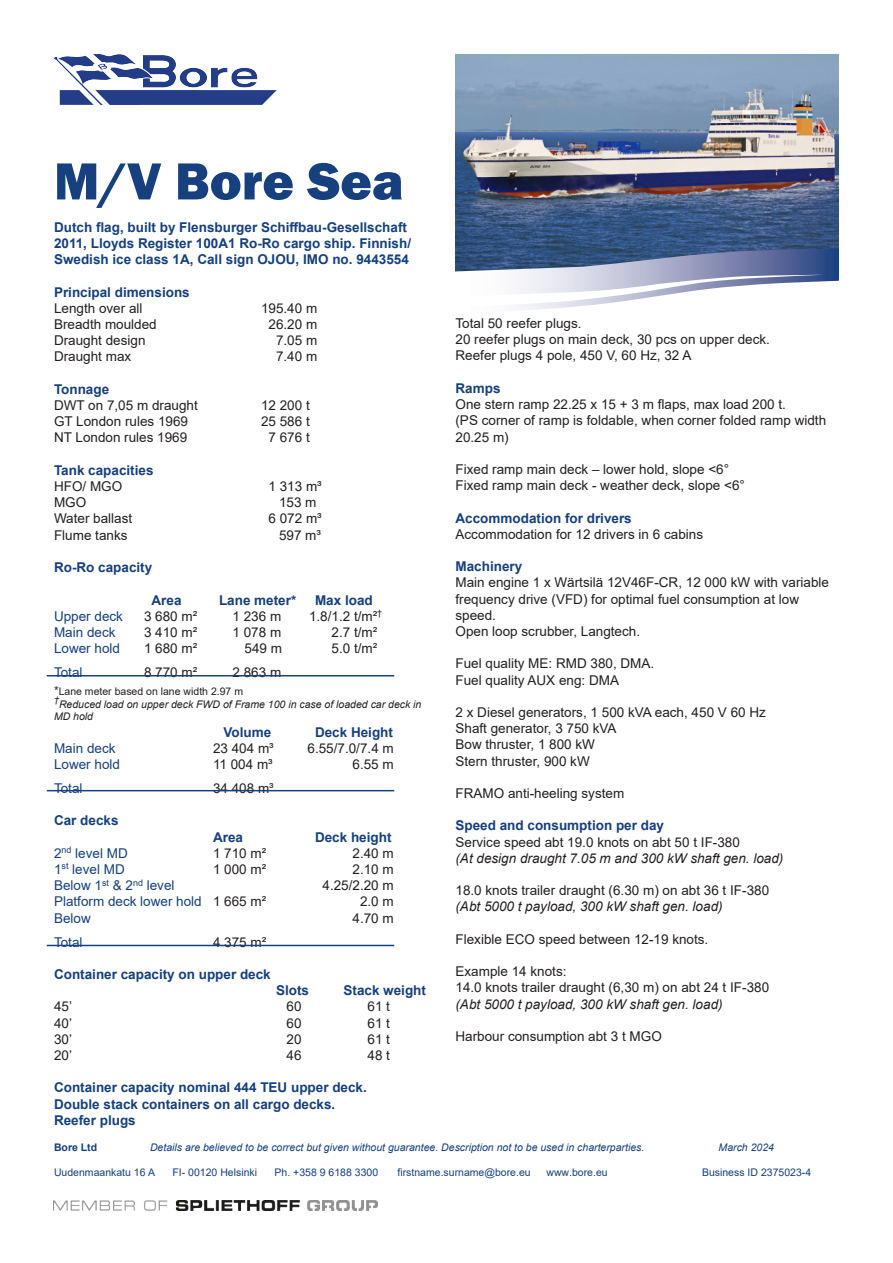
<style>
.page{position:relative;width:893px;height:1263px;background:#fff}
.page>*{position:absolute;margin:0;border:0;box-sizing:border-box;transform-origin:0 0}
.t1{font:800 54px "Franklin Gothic";color:#16407e}
.t2{font:13.5px/16.2px "Arial";color:#231f20}
.t3{font:700 13.5px/16.2px "Arial";color:#16407e}
.t4{font:13.5px "Arial";color:#16407e}
.t5{font:italic 13.5px "Arial";color:#231f20}
.t6{font:10.5px "Arial";color:#16407e}
.t7{font:italic 10.5px "Arial";color:#16407e}
.t8{font:italic 10.5px/12.6px "Arial";color:#231f20}
.t9{font:10.5px "Arial";color:#231f20}
.t10{font:700 10.5px "Arial";color:#16407e}
.s1{font-size:12px}
.s2{color:#231f20}
</style>
<div class="page">
<img style="left:54px;top:54px;width:223px;height:50px">
<img style="left:455px;top:54px;width:384px;height:195px">
<hr style="left:47px;top:675px;width:347px;height:1px;background:#16407e">
<img style="left:455px;top:249px;width:384px;height:61px">
<hr style="left:47px;top:790px;width:347px;height:1px;background:#16407e">
<hr style="left:47px;top:945px;width:347px;height:1px;background:#16407e">
<img style="left:53px;top:1200px;width:324px;height:10px">
<p class="t1" style="left:54px;top:146px;width:351px">M/V Bore Sea</p>
<p class="t3" style="left:54px;top:219px;width:359px">Dutch flag, built by Flensburger Schiffbau-Gesellschaft<br>2011, Lloyds Register 100A1 Ro-Ro cargo ship. Finnish/<br>Swedish ice class 1A, Call sign OJOU, IMO no. 9443554</p>
<p class="t3" style="left:54px;top:284px;width:137px">Principal dimensions</p>
<p class="t2" style="left:54px;top:300px;width:90px">Length over all</p>
<p class="t2" style="left:261px;top:300px;width:58px">195.40 m</p>
<p class="t2" style="left:54px;top:316px;width:104px">Breadth moulded</p>
<p class="t2" style="left:269px;top:316px;width:50px">26.20 m</p>
<p class="t2" style="left:54px;top:332px;width:93px">Draught design</p>
<p class="t2" style="left:276px;top:332px;width:43px">7.05 m</p>
<p class="t2" style="left:54px;top:349px;width:79px">Draught max</p>
<p class="t2" style="left:276px;top:349px;width:43px">7.40 m</p>
<p class="t3" style="left:54px;top:381px;width:57px">Tonnage</p>
<p class="t2" style="left:54px;top:397px;width:145px">DWT on 7,05 m draught</p>
<p class="t2" style="left:261px;top:397px;width:50px">12 200 t</p>
<p class="t2" style="left:54px;top:413px;width:136px">GT London rules 1969</p>
<p class="t2" style="left:261px;top:413px;width:50px">25 586 t</p>
<p class="t2" style="left:54px;top:430px;width:135px">NT London rules 1969</p>
<p class="t2" style="left:269px;top:430px;width:43px">7 676 t</p>
<p class="t3" style="left:54px;top:462px;width:101px">Tank capacities</p>
<p class="t2" style="left:54px;top:478px;width:70px">HFO/ MGO</p>
<p class="t2" style="left:269px;top:478px;width:55px">1 313 m³</p>
<p class="t2" style="left:54px;top:494px;width:34px">MGO</p>
<p class="t2" style="left:279px;top:494px;width:39px">153 m</p>
<p class="t2" style="left:54px;top:511px;width:80px">Water ballast</p>
<p class="t2" style="left:269px;top:511px;width:55px">6 072 m³</p>
<p class="t2" style="left:54px;top:527px;width:75px">Flume tanks</p>
<p class="t2" style="left:279px;top:527px;width:44px">597 m³</p>
<p class="t3" style="left:54px;top:559px;width:100px">Ro-Ro capacity</p>
<p class="t3" style="left:152px;top:592px;width:32px">Area</p>
<p class="t3" style="left:219px;top:592px;width:79px">Lane meter*</p>
<p class="t3" style="left:315px;top:592px;width:59px">Max load</p>
<p class="t4" style="left:54px;top:607px;width:71px">Upper deck</p>
<p class="t2" style="left:144px;top:608px;width:55px">3 680 m²</p>
<p class="t2" style="left:233px;top:608px;width:50px">1 236 m</p>
<p class="t2" style="left:309px;top:608px;width:75px">1.8/1.2 t/m²<sup>†</sup></p>
<p class="t4" style="left:54px;top:623px;width:63px">Main deck</p>
<p class="t2" style="left:144px;top:624px;width:55px">3 410 m²</p>
<p class="t2" style="left:233px;top:624px;width:50px">1 078 m</p>
<p class="t2" style="left:332px;top:624px;width:47px">2.7 t/m²</p>
<p class="t4" style="left:54px;top:639px;width:68px">Lower hold</p>
<p class="t2" style="left:144px;top:640px;width:55px">1 680 m²</p>
<p class="t2" style="left:244px;top:640px;width:39px">549 m</p>
<p class="t2" style="left:331px;top:640px;width:47px">5.0 t/m²</p>
<p class="t4" style="left:54px;top:663px;width:30px">Total</p>
<p class="t2" style="left:144px;top:664px;width:55px">8 770 m²</p>
<p class="t2" style="left:233px;top:664px;width:50px">2 863 m</p>
<p class="t9" style="left:54px;top:684px;width:191px"><span class="s1">*</span>Lane meter based on lane width 2.97 m</p>
<p class="t8" style="left:54px;top:698px;width:369px"><sup>†</sup>Reduced load on upper deck FWD of Frame 100 in case of loaded car deck in<br>MD hold</p>
<p class="t3" style="left:224px;top:724px;width:49px">Volume</p>
<p class="t3" style="left:315px;top:724px;width:80px">Deck Height</p>
<p class="t4" style="left:54px;top:739px;width:63px">Main deck</p>
<p class="t2" style="left:213px;top:740px;width:62px">23 404 m³</p>
<p class="t2" style="left:307px;top:740px;width:88px">6.55/7.0/7.4 m</p>
<p class="t4" style="left:54px;top:755px;width:68px">Lower hold</p>
<p class="t2" style="left:213px;top:756px;width:61px">11 004 m³</p>
<p class="t2" style="left:352px;top:756px;width:43px">6.55 m</p>
<p class="t4" style="left:54px;top:779px;width:30px">Total</p>
<p class="t2" style="left:213px;top:780px;width:62px">34 408 m³</p>
<p class="t3" style="left:54px;top:813px;width:66px">Car decks</p>
<p class="t3" style="left:213px;top:829px;width:32px">Area</p>
<p class="t3" style="left:315px;top:829px;width:78px">Deck height</p>
<p class="t4" style="left:54px;top:844px;width:75px">2<sup>nd</sup> level MD</p>
<p class="t2" style="left:213px;top:845px;width:55px">1 710 m²</p>
<p class="t2" style="left:352px;top:845px;width:43px">2.40 m</p>
<p class="t4" style="left:54px;top:860px;width:72px">1<sup>st</sup> level MD</p>
<p class="t2" style="left:213px;top:861px;width:55px">1 000 m²</p>
<p class="t2" style="left:352px;top:861px;width:43px">2.10 m</p>
<p class="t4" style="left:54px;top:876px;width:122px">Below 1<sup>st</sup> &amp; 2<sup>nd</sup> level</p>
<p class="t2" style="left:322px;top:877px;width:73px">4.25/2.20 m</p>
<p class="t4" style="left:54px;top:892px;width:214px">Platform deck lower hold <span class="s2">1 665 m²</span></p>
<p class="t2" style="left:360px;top:893px;width:35px">2.0 m</p>
<p class="t4" style="left:54px;top:908px;width:38px">Below</p>
<p class="t2" style="left:352px;top:910px;width:43px">4.70 m</p>
<p class="t4" style="left:54px;top:932px;width:30px">Total</p>
<p class="t2" style="left:213px;top:934px;width:55px">4 375 m²</p>
<p class="t3" style="left:54px;top:966px;width:218px">Container capacity on upper deck</p>
<p class="t3" style="left:276px;top:982px;width:35px">Slots</p>
<p class="t3" style="left:343px;top:982px;width:84px">Stack weight</p>
<p class="t2" style="left:54px;top:998px;width:20px">45’</p>
<p class="t2" style="left:286px;top:998px;width:17px">60</p>
<p class="t2" style="left:367px;top:998px;width:24px">61 t</p>
<p class="t2" style="left:54px;top:1015px;width:20px">40’</p>
<p class="t2" style="left:286px;top:1015px;width:17px">60</p>
<p class="t2" style="left:367px;top:1015px;width:24px">61 t</p>
<p class="t2" style="left:54px;top:1031px;width:20px">30’</p>
<p class="t2" style="left:286px;top:1031px;width:17px">20</p>
<p class="t2" style="left:367px;top:1031px;width:24px">61 t</p>
<p class="t2" style="left:54px;top:1047px;width:20px">20’</p>
<p class="t2" style="left:286px;top:1047px;width:17px">46</p>
<p class="t2" style="left:367px;top:1047px;width:24px">48 t</p>
<p class="t2" style="left:455px;top:315px;width:128px">Total 50 reefer plugs.</p>
<p class="t2" style="left:455px;top:331px;width:316px">20 reefer plugs on main deck, 30 pcs on upper deck.</p>
<p class="t2" style="left:455px;top:348px;width:237px">Reefer plugs 4 pole, 450 V, 60 Hz, 32 A</p>
<p class="t3" style="left:455px;top:380px;width:47px">Ramps</p>
<p class="t2" style="left:455px;top:396px;width:332px">One stern ramp 22.25 x 15 + 3 m flaps, max load 200 t.</p>
<p class="t2" style="left:455px;top:412px;width:372px">(PS corner of ramp is foldable, when corner folded ramp width<br>20.25 m)</p>
<p class="t2" style="left:455px;top:461px;width:275px">Fixed ramp main deck – lower hold, slope &lt;6°</p>
<p class="t2" style="left:455px;top:477px;width:291px">Fixed ramp main deck - weather deck, slope &lt;6°</p>
<p class="t3" style="left:455px;top:510px;width:178px">Accommodation for drivers</p>
<p class="t2" style="left:455px;top:526px;width:249px">Accommodation for 12 drivers in 6 cabins</p>
<p class="t3" style="left:455px;top:558px;width:68px">Machinery</p>
<p class="t2" style="left:455px;top:574px;width:375px">Main engine 1 x Wärtsilä 12V46F-CR, 12 000 kW with variable</p>
<p class="t2" style="left:455px;top:591px;width:345px">frequency drive (VFD) for optimal fuel consumption at low speed.</p>
<p class="t2" style="left:455px;top:623px;width:186px">Open loop scrubber, Langtech.</p>
<p class="t2" style="left:455px;top:655px;width:200px">Fuel quality ME: RMD 380, DMA.</p>
<p class="t2" style="left:455px;top:672px;width:165px">Fuel quality AUX eng: DMA</p>
<p class="t2" style="left:455px;top:704px;width:312px">2 x Diesel generators, 1 500 kVA each, 450 V 60 Hz</p>
<p class="t2" style="left:455px;top:720px;width:163px">Shaft generator, 3 750 kVA</p>
<p class="t2" style="left:455px;top:736px;width:141px">Bow thruster, 1 800 kW</p>
<p class="t2" style="left:455px;top:753px;width:136px">Stern thruster, 900 kW</p>
<p class="t2" style="left:455px;top:785px;width:170px">FRAMO anti-heeling system</p>
<p class="t3" style="left:455px;top:818px;width:210px">Speed and consumption per day</p>
<p class="t2" style="left:455px;top:834px;width:286px">Service speed abt 19.0 knots on abt 50 t IF-380</p>
<p class="t5" style="left:455px;top:849px;width:329px">(At design draught 7.05 m and 300 kW shaft gen. load)</p>
<p class="t2" style="left:455px;top:882px;width:315px">18.0 knots trailer draught (6.30 m) on abt 36 t IF-380</p>
<p class="t5" style="left:455px;top:898px;width:269px">(Abt 5000 t payload, 300 kW shaft gen. load)</p>
<p class="t2" style="left:455px;top:931px;width:254px">Flexible ECO speed between 12-19 knots.</p>
<p class="t2" style="left:455px;top:963px;width:113px">Example 14 knots:</p>
<p class="t2" style="left:455px;top:979px;width:315px">14.0 knots trailer draught (6,30 m) on abt 24 t IF-380</p>
<p class="t5" style="left:455px;top:995px;width:269px">(Abt 5000 t payload, 300 kW shaft gen. load)</p>
<p class="t2" style="left:455px;top:1028px;width:208px">Harbour consumption abt 3 t MGO</p>
<p class="t3" style="left:54px;top:1080px;width:314px">Container capacity nominal 444 TEU upper deck.<br>Double stack containers on all cargo decks.<br>Reefer plugs</p>
<p class="t10" style="left:54px;top:1140px;width:45px">Bore Ltd</p>
<p class="t7" style="left:150px;top:1140px;width:496px">Details are believed to be correct but given without guarantee. Description not to be used in charterparties.</p>
<p class="t7" style="left:719px;top:1140px;width:57px">March 2024</p>
<p class="t6" style="left:54px;top:1165px;width:103px">Uudenmaankatu 16 A</p>
<p class="t6" style="left:173px;top:1165px;width:86px">FI- 00120 Helsinki</p>
<p class="t6" style="left:275px;top:1165px;width:105px">Ph. +358 9 6188 3300</p>
<p class="t6" style="left:397px;top:1165px;width:135px">firstname.surname@bore.eu</p>
<p class="t6" style="left:546px;top:1165px;width:63px">www.bore.eu</p>
<p class="t6" style="left:702px;top:1165px;width:111px">Business ID 2375023-4</p>
</div>
